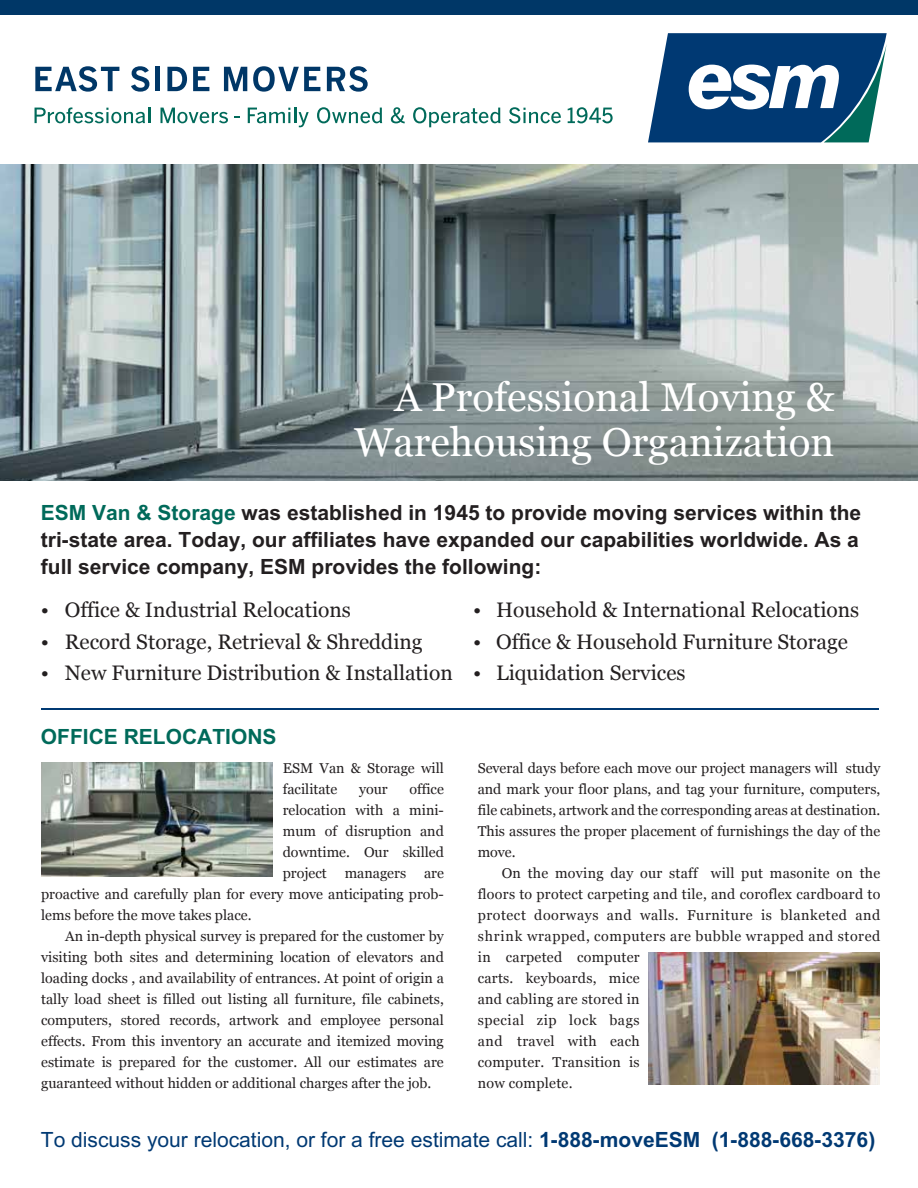
<style>
.page{position:relative;width:918px;height:1188px;background:#fff}
.page>*{position:absolute;margin:0;border:0;box-sizing:border-box;transform-origin:0 0}
.t1{font:40.35px/44.8px "Georgia";color:#fff;text-align:right}
.t2{font:21px "Georgia";color:#231f20}
.t3{font:700 21px/27px "M Arial";color:#231f20;text-align:justify}
.t4{font:21px "M Arial";color:#003973}
.t5{font:700 21px "M Arial";color:#006a5a}
.t6{font:14.25px/21px "Georgia";color:#231f20}
.t7{font:14.25px/21px "Georgia";letter-spacing:.02em;color:#231f20}
.s1{color:#006a5a}
.s2{font-weight:700}
</style>
<div class="page">
<img style="left:0;top:165px;width:918px;height:315px">
<div style="left:0;top:0;width:918px;height:15px;background:#003767"></div>
<svg style="left:648px;top:33px;width:239px;height:109px"></svg>
<svg style="left:35px;top:66px;width:84px;height:26px"></svg>
<svg style="left:131px;top:66px;width:18px;height:26px"></svg>
<div style="left:155px;top:67px;width:5px;height:24px;background:#003767"></div>
<svg style="left:167px;top:67px;width:20px;height:24px"></svg>
<svg style="left:193px;top:67px;width:16px;height:24px"></svg>
<svg style="left:224px;top:67px;width:23px;height:24px"></svg>
<svg style="left:253px;top:66px;width:67px;height:26px"></svg>
<svg style="left:327px;top:66px;width:41px;height:26px"></svg>
<svg style="left:35px;top:107px;width:115px;height:16px"></svg>
<svg style="left:161px;top:108px;width:67px;height:15px"></svg>
<svg style="left:248px;top:108px;width:61px;height:19px"></svg>
<svg style="left:317px;top:107px;width:65px;height:16px"></svg>
<svg style="left:391px;top:107px;width:14px;height:16px"></svg>
<svg style="left:413px;top:107px;width:88px;height:20px"></svg>
<svg style="left:509px;top:107px;width:52px;height:16px"></svg>
<svg style="left:568px;top:107px;width:45px;height:16px"></svg>
<hr style="left:41px;top:708px;width:837px;height:1px;background:#003973">
<img style="left:41px;top:762px;width:231px;height:115px">
<img style="left:649px;top:953px;width:230px;height:132px">
<h1 class="t1" style="left:354px;top:376px;width:482px">A Professional Moving &amp;<br>Warehousing Organization</h1>
<h2 class="t3" style="left:41px;top:499px;width:822px"><span class="s1">ESM Van &amp; Storage</span> was established in 1945 to provide moving services within the tri-state area. Today, our affiliates have expanded our capabilities worldwide. As a full service company, ESM provides the following:</h2>
<h2 class="t2" style="left:41px;top:597px;width:312px">• Office &amp; Industrial Relocations</h2>
<h2 class="t2" style="left:473px;top:597px;width:388px">• Household &amp; International Relocations</h2>
<h2 class="t2" style="left:41px;top:629px;width:383px">• Record Storage, Retrieval &amp; Shredding</h2>
<h2 class="t2" style="left:473px;top:629px;width:376px">• Office &amp; Household Furniture Storage</h2>
<h2 class="t2" style="left:41px;top:660px;width:646px">• New Furniture Distribution &amp; Installation • Liquidation Services</h2>
<h2 class="t5" style="left:41px;top:725px;width:237px">OFFICE RELOCATIONS</h2>
<p class="t6" style="left:283px;top:758px;width:163px">ESM Van &amp; Storage will facilitate</p>
<p class="t6" style="left:359px;top:779px;width:30px">your</p>
<p class="t6" style="left:409px;top:779px;width:36px">office</p>
<p class="t6" style="left:283px;top:800px;width:163px">relocation with a mini-</p>
<p class="t6" style="left:283px;top:821px;width:163px">mum of disruption and</p>
<p class="t6" style="left:283px;top:842px;width:163px">downtime. Our skilled</p>
<p class="t6" style="left:283px;top:863px;width:163px">project managers are</p>
<p class="t6" style="left:41px;top:884px;width:404px">proactive and carefully plan for every move anticipating prob-</p>
<p class="t6" style="left:41px;top:905px;width:212px">lems before the move takes place.</p>
<p class="t6" style="left:65px;top:926px;width:380px">An in-depth physical survey is prepared for the customer by</p>
<p class="t6" style="left:41px;top:947px;width:404px">visiting both sites and determining location of elevators and</p>
<p class="t6" style="left:41px;top:968px;width:404px">loading docks , and availability of entrances. At point of origin a</p>
<p class="t6" style="left:41px;top:989px;width:404px">tally load sheet is filled out listing all furniture, file cabinets,</p>
<p class="t6" style="left:41px;top:1010px;width:404px">computers, stored records, artwork and employee personal</p>
<p class="t6" style="left:41px;top:1031px;width:404px">effects. From this inventory an accurate and itemized moving</p>
<p class="t6" style="left:41px;top:1052px;width:404px">estimate is prepared for the customer. All our estimates are</p>
<p class="t6" style="left:41px;top:1073px;width:392px">guaranteed without hidden or additional charges after the job.</p>
<p class="t6" style="left:478px;top:758px;width:404px;text-align:justify">Several days before each move our project managers will study and mark your floor plans, and tag your furniture, computers, file cabinets, artwork and the corresponding areas at destination.<br>This assures the proper placement of furnishings the day of the move.</p>
<p class="t7" style="left:478px;top:863px;width:404px;text-indent:24px">On the moving day our staff will put masonite on the floors to protect carpeting and tile, and coroflex cardboard to protect doorways and walls. Furniture is blanketed and shrink wrapped, computers are bubble wrapped and stored in carpeted computer<br>carts. keyboards, mice<br>and cabling are stored in<br>special zip lock bags<br>and travel with each<br>computer. Transition is<br>now complete.</p>
<h2 class="t4" style="left:41px;top:1128px;width:836px">To discuss your relocation, or for a free estimate call: <span class="s2">1-888-moveESM (1-888-668-3376)</span></h2>
</div>
